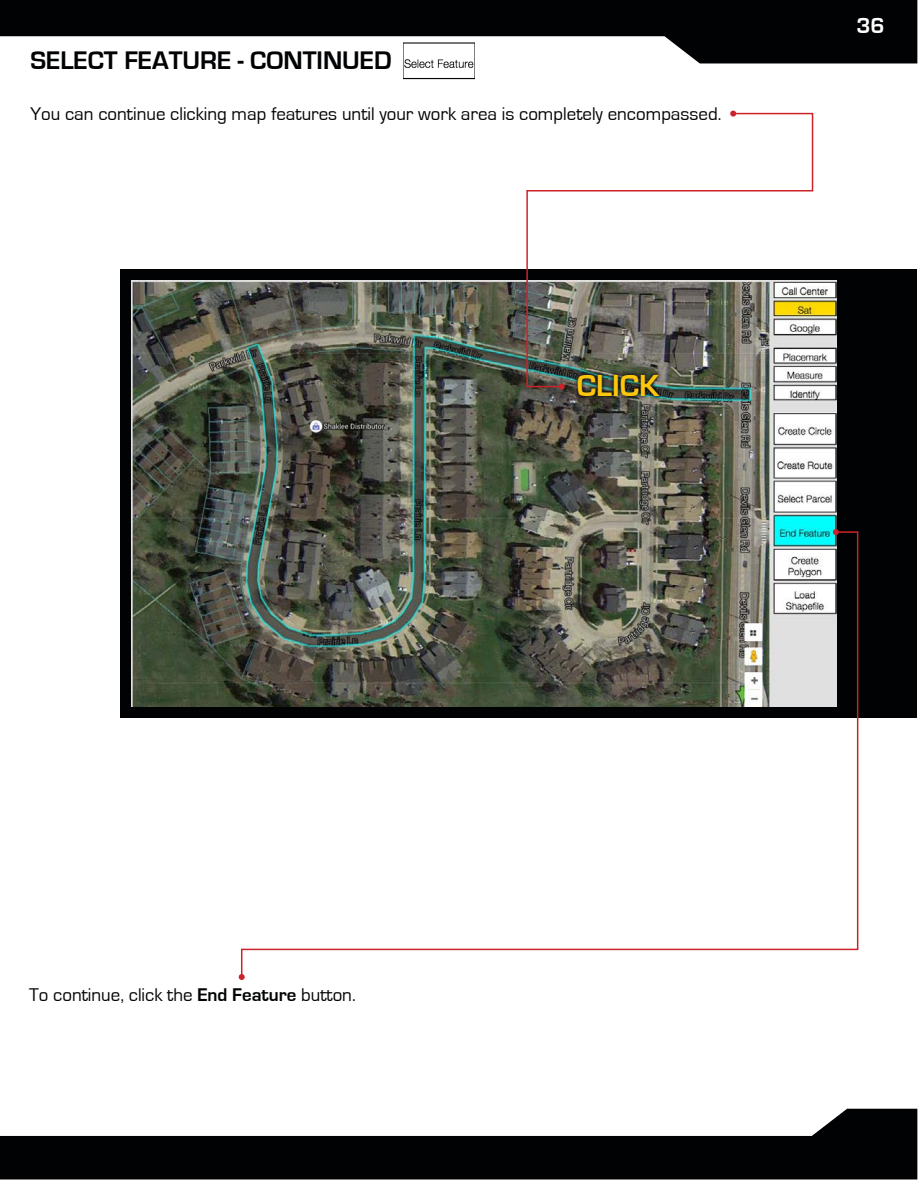
<style>
.page{position:relative;width:918px;height:1188px;background:#fff}
.page>*{position:absolute;margin:0;border:0;box-sizing:border-box;transform-origin:0 0}
.t1{font:700 31.35px "Eurostile";color:#fec50d}
.t2{font:700 26.25px "Eurostile";color:#010203}
.t3{font:700 22.5px "Eurostile";color:#fff}
.t4{font:18.9px "Eurostile";color:#010203}
.s1{font-weight:700}
</style>
<div class="page">
<div style="left:120px;top:269px;width:797px;height:449px;background:#010203"></div>
<img style="left:132px;top:280px;width:704px;height:426px">
<svg style="left:0;top:1109px;width:917px;height:70px;fill:#010203"></svg>
<svg style="left:0;top:0;width:917px;height:63px;fill:#010203"></svg>
<svg style="left:526px;top:112px;width:288px;height:276px"></svg>
<svg style="left:730px;top:111px;width:6px;height:6px"></svg>
<svg style="left:559px;top:384px;width:6px;height:6px"></svg>
<svg style="left:573px;top:370px;width:91px;height:31px;background:#333e37"></svg>
<svg style="left:240px;top:531px;width:619px;height:443px"></svg>
<svg style="left:239px;top:974px;width:6px;height:6px"></svg>
<svg style="left:833px;top:529px;width:6px;height:6px"></svg>
<img style="left:403px;top:43px;width:71px;height:36px">
<p class="t2" style="left:31px;top:46px;width:363px">SELECT FEATURE - CONTINUED</p>
<p class="t4" style="left:31px;top:104px;width:692px">You can continue clicking map features until your work area is completely encompassed.</p>
<p class="t1" style="left:577px;top:368px;width:84px">CLICK</p>
<p class="t3" style="left:856px;top:13px;width:30px">36</p>
<p class="t4" style="left:29px;top:984px;width:328px">To continue, click the <span class="s1">End Feature</span> button.</p>
</div>
